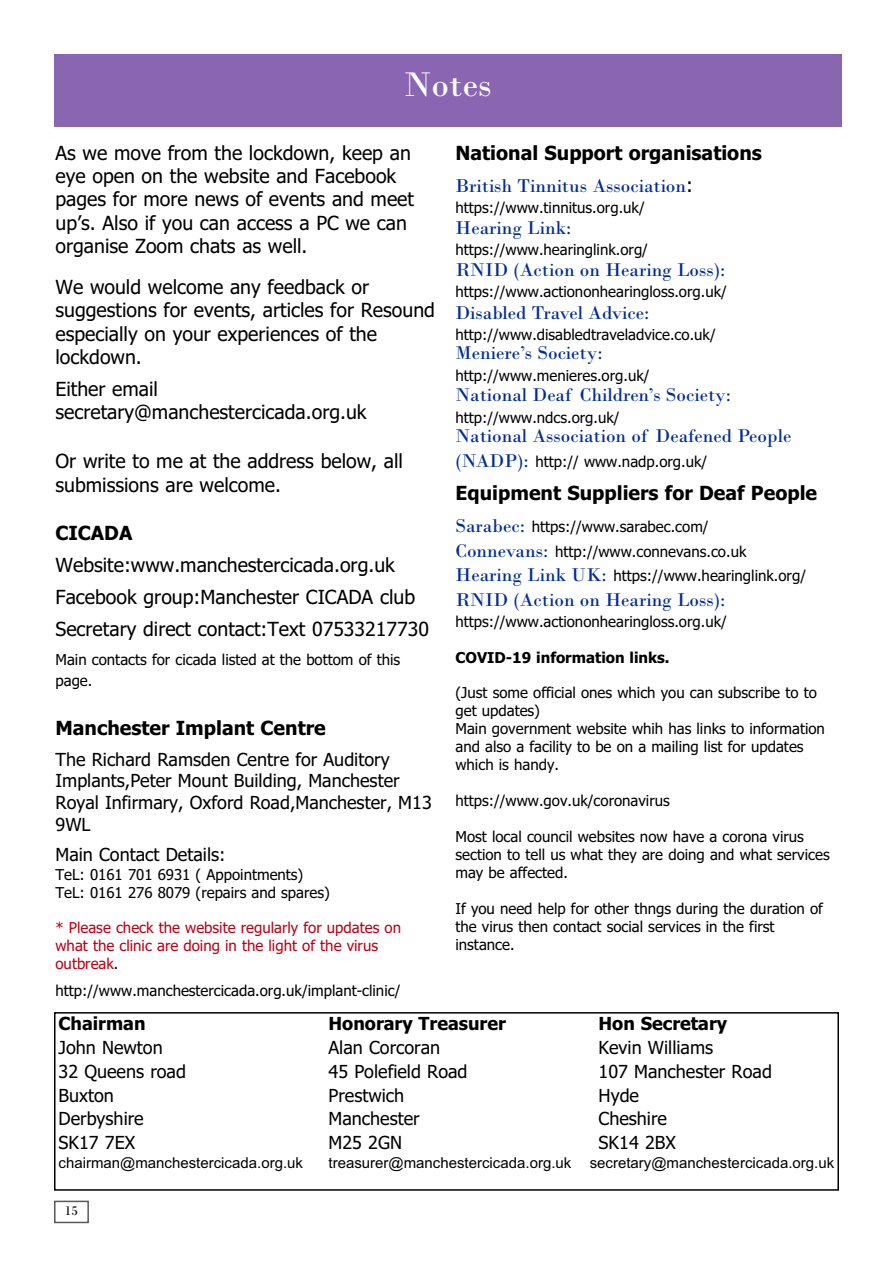
<style>
.page{position:relative;width:893px;height:1263px;background:#fff}
.page>*{position:absolute;margin:0;border:0;box-sizing:border-box;transform-origin:0 0}
.t1{font:36px "Bodoni";color:#fff}
.t2{font:19.5px/23.4px "Tahoma";color:#000}
.t3{font:19.5px "Bodoni";color:#002b98}
.t4{font:700 19.5px "Tahoma";color:#000}
.t5{font:18px/21.6px "Tahoma";color:#000}
.t6{font:700 18px "Tahoma";color:#000}
.t7{font:15px/18px "Tahoma";color:#000}
.t8{font:15px "Arial";color:#000}
.t9{font:15px/18px "Tahoma";color:#ba0017}
.t10{font:700 15px "Tahoma";color:#000}
.t11{font:13.5px "Bodoni";color:#000}
.s1{color:#000}
.s2{font-family:"Tahoma";color:#000}
.s3{font-family:"Bodoni";font-size:19.5px;color:#002b98}
</style>
<div class="page">
<div style="left:54px;top:1200px;width:35px;height:23px;border:2px solid #595959"></div>
<div style="left:54px;top:1012px;width:785px;height:179px;border:2px solid #000"></div>
<div style="left:54px;top:54px;width:788px;height:73px;background:#8965b2"></div>
<h1 class="t1" style="left:404px;top:62px;width:89px">Notes</h1>
<h2 class="t2" style="left:55px;top:141px;width:360px">As we move from the lockdown, keep an eye open on the website and Facebook pages for more news of events and meet up’s. Also if you can access a PC we can organise Zoom chats as well.</h2>
<h2 class="t2" style="left:55px;top:275px;width:381px">We would welcome any feedback or suggestions for events, articles for Resound especially on your experiences of the lockdown.</h2>
<h2 class="t2" style="left:55px;top:377px;width:313px">Either email secretary@manchestercicada.org.uk</h2>
<h2 class="t2" style="left:55px;top:450px;width:349px">Or write to me at the address below, all submissions are welcome.</h2>
<h2 class="t4" style="left:55px;top:522px;width:78px">CICADA</h2>
<h2 class="t2" style="left:55px;top:550px;width:375px;line-height:32px">Website:www.manchestercicada.org.uk<br>Facebook group:Manchester CICADA club<br>Secretary direct contact:Text 07533217730</h2>
<p class="t7" style="left:56px;top:649px;width:346px;line-height:21.5px">Main contacts for cicada listed at the bottom of this page.</p>
<h2 class="t4" style="left:56px;top:717px;width:272px">Manchester Implant Centre</h2>
<p class="t5" style="left:56px;top:749px;width:378px">The Richard Ramsden Centre for Auditory Implants,Peter Mount Building, Manchester Royal Infirmary, Oxford Road,Manchester, M13<br>9WL</p>
<p class="t5" style="left:56px;top:844px;width:172px">Main Contact Details:</p>
<p class="t7" style="left:56px;top:866px;width:276px">TeL: 0161 701 6931 ( Appointments)<br>TeL: 0161 276 8079 (repairs and spares)</p>
<p class="t9" style="left:56px;top:919px;width:347px">* Please check the website regularly for updates on what the clinic are doing in the light of the virus outbreak<span class="s1">.</span></p>
<p class="t7" style="left:55px;top:981px;width:346px">http://www.manchestercicada.org.uk/implant-clinic/</p>
<h2 class="t4" style="left:455px;top:142px;width:308px">National Support organisations</h2>
<h2 class="t3" style="left:455px;top:173px;width:239px">British Tinnitus Association<span class="s2">:</span></h2>
<p class="t7" style="left:455px;top:198px;width:191px">https://www.tinnitus.org.uk/</p>
<h2 class="t3" style="left:455px;top:216px;width:117px">Hearing Link:</h2>
<p class="t7" style="left:455px;top:241px;width:194px">https://www.hearinglink.org/</p>
<h2 class="t3" style="left:455px;top:258px;width:271px">RNID (Action on Hearing Loss):</h2>
<p class="t7" style="left:455px;top:283px;width:273px">https://www.actiononhearingloss.org.uk/</p>
<h2 class="t3" style="left:455px;top:301px;width:195px">Disabled Travel Advice:</h2>
<p class="t7" style="left:455px;top:326px;width:262px">http://www.disabledtraveladvice.co.uk/</p>
<h2 class="t3" style="left:455px;top:341px;width:149px">Meniere’s Society:</h2>
<p class="t7" style="left:455px;top:367px;width:196px">http://www.menieres.org.uk/</p>
<h2 class="t3" style="left:455px;top:382px;width:277px">National Deaf Children’s Society:</h2>
<p class="t7" style="left:455px;top:408px;width:166px">http://www.ndcs.org.uk/</p>
<h2 class="t3" style="left:455px;top:424px;width:337px">National Association of Deafened People</h2>
<p class="t7" style="left:455px;top:453px;width:253px"><span class="s3">(NADP):</span> http:// www.nadp.org.uk/</p>
<h2 class="t4" style="left:455px;top:482px;width:363px">Equipment Suppliers for Deaf People</h2>
<p class="t7" style="left:455px;top:515px;width:352px;line-height:24.5px"><span class="s3">Sarabec:</span> https://www.sarabec.com/<br><span class="s3">Connevans:</span> http://www.connevans.co.uk<br><span class="s3">Hearing Link UK:</span> https://www.hearinglink.org/</p>
<h2 class="t3" style="left:455px;top:587px;width:271px">RNID (Action on Hearing Loss):</h2>
<p class="t7" style="left:455px;top:612px;width:273px">https://www.actiononhearingloss.org.uk/</p>
<p class="t10" style="left:455px;top:649px;width:216px">COVID-19 information links.</p>
<p class="t7" style="left:455px;top:683px;width:371px">(Just some official ones which you can subscribe to to get updates)<br>Main government website whih has links to information and also a facility to be on a mailing list for updates which is handy.</p>
<p class="t7" style="left:455px;top:791px;width:216px">https://www.gov.uk/coronavirus</p>
<p class="t7" style="left:455px;top:827px;width:376px">Most local council websites now have a corona virus section to tell us what they are doing and what services may be affected.</p>
<p class="t7" style="left:455px;top:899px;width:369px">If you need help for other thngs during the duration of the virus then contact social services in the first instance.</p>
<p class="t6" style="left:58px;top:1013px;width:89px">Chairman</p>
<p class="t6" style="left:328px;top:1013px;width:179px">Honorary Treasurer</p>
<p class="t6" style="left:599px;top:1013px;width:130px">Hon Secretary</p>
<p class="t5" style="left:59px;top:1037px;width:106px">John Newton</p>
<p class="t5" style="left:329px;top:1037px;width:113px">Alan Corcoran</p>
<p class="t5" style="left:599px;top:1037px;width:116px">Kevin Williams</p>
<p class="t5" style="left:59px;top:1061px;width:129px">32 Queens road</p>
<p class="t5" style="left:329px;top:1061px;width:141px">45 Polefield Road</p>
<p class="t5" style="left:599px;top:1061px;width:175px">107 Manchester Road</p>
<p class="t5" style="left:59px;top:1084px;width:57px">Buxton</p>
<p class="t5" style="left:329px;top:1084px;width:77px">Prestwich</p>
<p class="t5" style="left:599px;top:1084px;width:42px">Hyde</p>
<p class="t5" style="left:59px;top:1108px;width:87px">Derbyshire</p>
<p class="t5" style="left:329px;top:1108px;width:93px">Manchester</p>
<p class="t5" style="left:599px;top:1108px;width:70px">Cheshire</p>
<p class="t5" style="left:59px;top:1132px;width:78px">SK17 7EX</p>
<p class="t5" style="left:329px;top:1132px;width:75px">M25 2GN</p>
<p class="t5" style="left:599px;top:1132px;width:79px">SK14 2BX</p>
<p class="t8" style="left:58px;top:1154px;width:246px">chairman@manchestercicada.org.uk</p>
<p class="t8" style="left:328px;top:1154px;width:507px">treasurer@manchestercicada.org.uk secretary@manchestercicada.org.uk</p>
<p class="t11" style="left:65px;top:1202px;width:15px">15</p>
</div>
